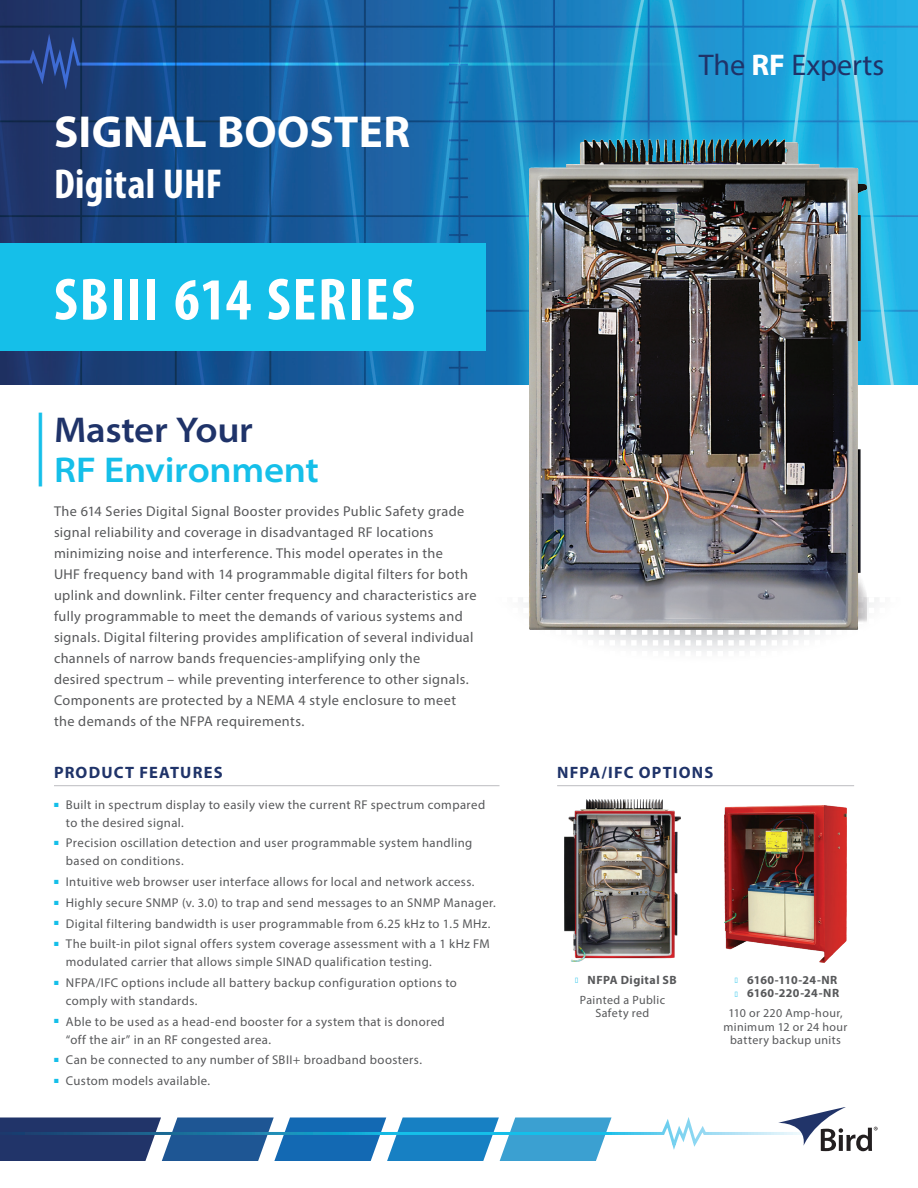
<style>
.page{position:relative;width:918px;height:1188px;background:#fff}
.page>*{position:absolute;margin:0;border:0;box-sizing:border-box;transform-origin:0 0}
.t1{font:600 semi-expanded 73.8px "Myriad Pro";color:#15bfe9;scale:.49 1}
.t2{font:700 condensed 60px "Myriad Pro";letter-spacing:.03em;color:#fff}
.t3{font:700 45px "Myriad Pro";letter-spacing:.005em;color:#fff}
.t4{font:700 condensed 42px "Myriad Pro";letter-spacing:.01em;color:#fff}
.t5{font:600 semi-expanded 36px "Myriad Pro";letter-spacing:-.01em;color:#15bfe9}
.t6{font:600 semi-expanded 36px "Myriad Pro";letter-spacing:-.01em;color:#1f3369}
.t7{font:30px "Myriad Pro";color:#1f3369}
.t8{font:700 16.5px "Myriad Pro";letter-spacing:.07em;color:#1f3369}
.t9{font:14.25px/21px "Myriad Pro";letter-spacing:.025em;color:#57585a}
.t10{font:12.75px/18px "Myriad Pro";letter-spacing:.03em;color:#57585a}
.t11{font:12px/13.5px "Myriad Pro";letter-spacing:.03em;color:#57585a;text-align:center}
.t12{font:700 12px "Myriad Pro";letter-spacing:.035em;color:#57585a}
.t13{font:700 12px "Myriad Pro";letter-spacing:-.005em;color:#57585a}
.s1{font-weight:700;color:#fff}
.s2{color:#15bfe9}
</style>
<div class="page">
<img style="left:0;top:0;width:918px;height:385px">
<svg style="left:0;top:34px;width:918px;height:56px;background:#1e76b2"></svg>
<svg style="left:0;top:1107px;width:878px;height:54px"></svg>
<svg style="left:521px;top:597px;width:358px;height:55px"></svg>
<div style="left:504px;top:115px;width:387px;height:270px;background:#15bfe9;opacity:.75"></div>
<div style="left:0;top:243px;width:486px;height:108px;background:#15bfe9"></div>
<hr style="left:54px;top:785px;width:446px;height:1px;background:#bcbdc0">
<img style="left:725px;top:806px;width:121px;height:156px">
<img style="left:565px;top:799px;width:115px;height:162px">
<hr style="left:557px;top:785px;width:297px;height:1px;background:#bcbdc0">
<img style="left:529px;top:139px;width:338px;height:491px">
<p class="t3" style="left:54px;top:103px;width:358px">SIGNAL BOOSTER</p>
<p class="t4" style="left:54px;top:157px;width:170px">Digital UHF</p>
<p class="t2" style="left:54px;top:262px;width:362px">SBIII 614 SERIES</p>
<p class="t1" style="left:35px;top:395px;width:22px">|</p>
<p class="t6" style="left:54px;top:406px;width:201px">Master Your</p>
<p class="t5" style="left:54px;top:447px;width:266px">RF Environment</p>
<p class="t9" style="left:54px;top:500px;width:424px">The 614 Series Digital Signal Booster provides Public Safety grade signal reliability and coverage in disadvantaged RF locations minimizing noise and interference. This model operates in the<br>UHF frequency band with 14 programmable digital filters for both uplink and downlink. Filter center frequency and characteristics are fully programmable to meet the demands of various systems and signals. Digital filtering provides amplification of several individual channels of narrow bands frequencies-amplifying only the<br>desired spectrum – while preventing interference to other signals.<br>Components are protected by a NEMA 4 style enclosure to meet the demands of the NFPA requirements.</p>
<p class="t8" style="left:54px;top:762px;width:170px">PRODUCT FEATURES</p>
<p class="t10" style="left:66px;top:795px;width:421px;text-indent:-12px"><sup>■</sup> Built in spectrum display to easily view the current RF spectrum compared to the desired signal.</p>
<p class="t10" style="left:66px;top:834px;width:408px;text-indent:-12px"><sup>■</sup> Precision oscillation detection and user programmable system handling based on conditions.</p>
<p class="t10" style="left:54px;top:873px;width:422px"><sup>■</sup> Intuitive web browser user interface allows for local and network access.</p>
<p class="t10" style="left:54px;top:893px;width:443px"><sup>■</sup> Highly secure SNMP (v. 3.0) to trap and send messages to an SNMP Manager.</p>
<p class="t10" style="left:54px;top:914px;width:438px"><sup>■</sup> Digital filtering bandwidth is user programmable from 6.25 kHz to 1.5 MHz.</p>
<p class="t10" style="left:66px;top:935px;width:425px;text-indent:-12px"><sup>■</sup> The built-in pilot signal offers system coverage assessment with a 1 kHz FM modulated carrier that allows simple SINAD qualification testing.</p>
<p class="t10" style="left:66px;top:973px;width:393px;text-indent:-12px"><sup>■</sup> NFPA/IFC options include all battery backup configuration options to comply with standards.</p>
<p class="t10" style="left:66px;top:1012px;width:380px;text-indent:-12px"><sup>■</sup> Able to be used as a head-end booster for a system that is donored “off the air” in an RF congested area.</p>
<p class="t10" style="left:54px;top:1051px;width:370px"><sup>■</sup> Can be connected to any number of SBII+ broadband boosters.</p>
<p class="t10" style="left:54px;top:1072px;width:158px"><sup>■</sup> Custom models available.</p>
<p class="t7" style="left:699px;top:47px;width:187px">The <span class="s1">RF</span> Experts</p>
<p class="t8" style="left:557px;top:762px;width:158px">NFPA/IFC OPTIONS</p>
<p class="t12" style="left:575px;top:972px;width:103px"><span class="s2">■</span> NFPA Digital SB</p>
<p class="t11" style="left:580px;top:993px;width:87px">Painted a Public<br>Safety red</p>
<p class="t13" style="left:735px;top:972px;width:104px"><span class="s2">■</span> 6160-110-24-NR</p>
<p class="t12" style="left:735px;top:985px;width:106px"><span class="s2">■</span> 6160-220-24-NR</p>
<p class="t11" style="left:724px;top:1006px;width:125px">110 or 220 Amp-hour, minimum 12 or 24 hour battery backup units</p>
</div>
